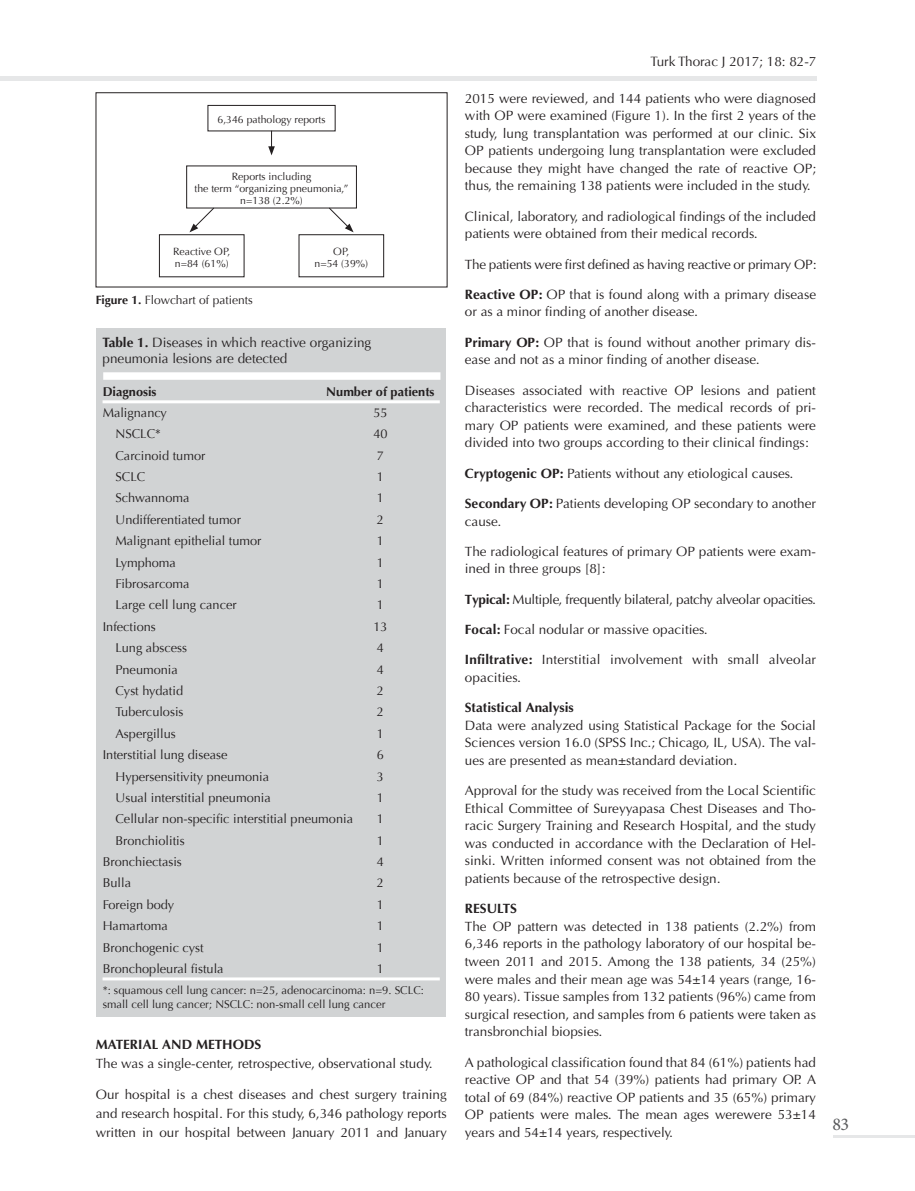
<style>
.page{position:relative;width:915px;height:1191px;background:#fff}
.page>*{position:absolute;margin:0;border:0;box-sizing:border-box;transform-origin:0 0}
.t1{font:18px "Minion Pro";color:#58595b}
.t2{font:13.5px/17.5px "Optima Normal Tr";color:#231f20;text-align:justify}
.t3{font:13.5px "Optima Normal Tr";letter-spacing:-.02em;color:#231f20}
.t4{font:13.5px/16.2px "Optima";color:#231f20}
.t5{font:13.5px "Optima Bold Tr";color:#231f20}
.t6{font:12.75px "Optima";color:#231f20}
.t7{font:700 12.75px "Optima";color:#231f20}
.t8{font:12px "Optima";color:#231f20}
.t9{font:11.25px/14.2px "Optima";color:#231f20}
.t10{font:10.5px/12px "Optima";color:#231f20;text-align:center}
.s1{font-weight:700}
.s2{font-family:"Optima Bold Tr"}
</style>
<div class="page">
<div style="left:96px;top:92px;width:351px;height:195px;border:1px solid #231f20"></div>
<div style="left:208px;top:105px;width:127px;height:26px;border:1px solid #231f20"></div>
<div style="left:159px;top:234px;width:85px;height:43px;border:1px solid #231f20"></div>
<div style="left:299px;top:234px;width:85px;height:43px;border:1px solid #231f20"></div>
<svg style="left:268px;top:131px;width:7px;height:24px"></svg>
<svg style="left:189px;top:207px;width:25px;height:25px"></svg>
<svg style="left:328px;top:207px;width:25px;height:25px"></svg>
<div style="left:96px;top:328px;width:349px;height:689px;background:#d1d3d4"></div>
<div style="left:103px;top:372px;width:337px;height:8px;background:#fff"></div>
<hr style="left:102px;top:400px;width:337px;height:3px;background:#fff">
<hr style="left:102px;top:977px;width:337px;height:3px;background:#fff">
<hr style="left:0;top:77px;width:816px;height:4px;background:#e6e7e8">
<hr style="left:833px;top:1135px;width:81px;height:3px;background:#e6e7e8">
<p class="t10" style="left:217px;top:114px;width:109px">6,346 pathology reports</p>
<p class="t10" style="left:194px;top:170px;width:156px">Reports including<br>the term “organizing pneumonia,” n=138 (2.2%)</p>
<p class="t10" style="left:173px;top:245px;width:59px;text-align:left">Reactive OP, n=84 (61%)</p>
<p class="t10" style="left:314px;top:245px;width:55px">OP,<br>n=54 (39%)</p>
<p class="t8" style="left:96px;top:293px;width:158px"><span class="s1">Figure 1.</span> Flowchart of patients</p>
<p class="t4" style="left:102px;top:334px;width:270px"><span class="s1">Table 1.</span> Diseases in which reactive organizing pneumonia lesions are detected</p>
<p class="t7" style="left:103px;top:384px;width:55px">Diagnosis</p>
<p class="t7" style="left:326px;top:384px;width:110px">Number of patients</p>
<p class="t6" style="left:103px;top:405px;width:66px">Malignancy</p>
<p class="t6" style="left:373px;top:405px;width:16px">55</p>
<p class="t6" style="left:115px;top:426px;width:47px">NSCLC*</p>
<p class="t6" style="left:373px;top:426px;width:16px">40</p>
<p class="t6" style="left:115px;top:448px;width:91px">Carcinoid tumor</p>
<p class="t6" style="left:377px;top:448px;width:9px">7</p>
<p class="t6" style="left:115px;top:469px;width:31px">SCLC</p>
<p class="t6" style="left:377px;top:469px;width:9px">1</p>
<p class="t6" style="left:115px;top:491px;width:75px">Schwannoma</p>
<p class="t6" style="left:377px;top:491px;width:9px">1</p>
<p class="t6" style="left:115px;top:512px;width:127px">Undifferentiated tumor</p>
<p class="t6" style="left:377px;top:512px;width:9px">2</p>
<p class="t6" style="left:115px;top:533px;width:147px">Malignant epithelial tumor</p>
<p class="t6" style="left:377px;top:533px;width:9px">1</p>
<p class="t6" style="left:115px;top:555px;width:62px">Lymphoma</p>
<p class="t6" style="left:377px;top:555px;width:9px">1</p>
<p class="t6" style="left:115px;top:576px;width:76px">Fibrosarcoma</p>
<p class="t6" style="left:377px;top:576px;width:9px">1</p>
<p class="t6" style="left:115px;top:597px;width:123px">Large cell lung cancer</p>
<p class="t6" style="left:377px;top:597px;width:9px">1</p>
<p class="t6" style="left:103px;top:619px;width:55px">Infections</p>
<p class="t6" style="left:373px;top:619px;width:16px">13</p>
<p class="t6" style="left:115px;top:640px;width:73px">Lung abscess</p>
<p class="t6" style="left:377px;top:640px;width:9px">4</p>
<p class="t6" style="left:115px;top:662px;width:64px">Pneumonia</p>
<p class="t6" style="left:377px;top:662px;width:9px">4</p>
<p class="t6" style="left:115px;top:683px;width:69px">Cyst hydatid</p>
<p class="t6" style="left:377px;top:683px;width:9px">2</p>
<p class="t6" style="left:115px;top:704px;width:70px">Tuberculosis</p>
<p class="t6" style="left:377px;top:704px;width:9px">2</p>
<p class="t6" style="left:115px;top:726px;width:62px">Aspergillus</p>
<p class="t6" style="left:377px;top:726px;width:9px">1</p>
<p class="t6" style="left:103px;top:747px;width:126px">Interstitial lung disease</p>
<p class="t6" style="left:377px;top:747px;width:9px">6</p>
<p class="t6" style="left:115px;top:769px;width:155px">Hypersensitivity pneumonia</p>
<p class="t6" style="left:377px;top:769px;width:9px">3</p>
<p class="t6" style="left:115px;top:790px;width:157px">Usual interstitial pneumonia</p>
<p class="t6" style="left:377px;top:790px;width:9px">1</p>
<p class="t6" style="left:115px;top:811px;width:239px">Cellular non-specific interstitial pneumonia</p>
<p class="t6" style="left:377px;top:811px;width:9px">1</p>
<p class="t6" style="left:115px;top:833px;width:71px">Bronchiolitis</p>
<p class="t6" style="left:377px;top:833px;width:9px">1</p>
<p class="t6" style="left:103px;top:854px;width:81px">Bronchiectasis</p>
<p class="t6" style="left:377px;top:854px;width:9px">4</p>
<p class="t6" style="left:103px;top:875px;width:30px">Bulla</p>
<p class="t6" style="left:377px;top:875px;width:9px">2</p>
<p class="t6" style="left:103px;top:897px;width:73px">Foreign body</p>
<p class="t6" style="left:377px;top:897px;width:9px">1</p>
<p class="t6" style="left:103px;top:918px;width:67px">Hamartoma</p>
<p class="t6" style="left:377px;top:918px;width:9px">1</p>
<p class="t6" style="left:103px;top:940px;width:102px">Bronchogenic cyst</p>
<p class="t6" style="left:377px;top:940px;width:9px">1</p>
<p class="t6" style="left:103px;top:961px;width:122px">Bronchopleural fistula</p>
<p class="t6" style="left:377px;top:961px;width:9px">1</p>
<p class="t9" style="left:103px;top:982px;width:323px">*: squamous cell lung cancer: n=25, adenocarcinoma: n=9. SCLC: small cell lung cancer; NSCLC: non-small cell lung cancer</p>
<p class="t5" style="left:96px;top:1035px;width:167px">MATERIAL AND METHODS</p>
<p class="t2" style="left:96px;top:1054px;width:338px">The was a single-center, retrospective, observational study.</p>
<p class="t2" style="left:96px;top:1085px;width:352px;line-height:18.9px">Our hospital is a chest diseases and chest surgery training and research hospital. For this study, 6,346 pathology reports written in our hospital between January 2011 and January</p>
<p class="t4" style="left:650px;top:54px;width:167px">Turk Thorac J 2017; 18: 82-7</p>
<p class="t2" style="left:464px;top:89px;width:352px">2015 were reviewed, and 144 patients who were diagnosed with OP were examined (Figure 1). In the first 2 years of the study, lung transplantation was performed at our clinic. Six OP patients undergoing lung transplantation were excluded because they might have changed the rate of reactive OP; thus, the remaining 138 patients were included in the study.</p>
<p class="t2" style="left:464px;top:207px;width:352px">Clinical, laboratory, and radiological findings of the included patients were obtained from their medical records.</p>
<p class="t3" style="left:464px;top:256px;width:352px">The patients were first defined as having reactive or primary OP:</p>
<p class="t2" style="left:464px;top:285px;width:352px"><span class="s2">Reactive OP:</span> OP that is found along with a primary disease or as a minor finding of another disease.</p>
<p class="t2" style="left:464px;top:333px;width:352px"><span class="s2">Primary OP:</span> OP that is found without another primary dis&shy;ease and not as a minor finding of another disease.</p>
<p class="t2" style="left:464px;top:381px;width:352px">Diseases associated with reactive OP lesions and patient characteristics were recorded. The medical records of pri&shy;mary OP patients were examined, and these patients were divided into two groups according to their clinical findings:</p>
<p class="t2" style="left:464px;top:464px;width:330px"><span class="s2">Cryptogenic OP:</span> Patients without any etiological causes.</p>
<p class="t2" style="left:464px;top:494px;width:352px"><span class="s2">Secondary OP:</span> Patients developing OP secondary to another cause.</p>
<p class="t2" style="left:464px;top:542px;width:352px">The radiological features of primary OP patients were exam&shy;ined in three groups [8]:</p>
<p class="t3" style="left:464px;top:591px;width:352px"><span class="s2">Typical:</span> Multiple, frequently bilateral, patchy alveolar opacities.</p>
<p class="t2" style="left:464px;top:620px;width:244px"><span class="s2">Focal:</span> Focal nodular or massive opacities.</p>
<p class="t2" style="left:464px;top:651px;width:352px"><span class="s2">Infiltrative:</span> Interstitial involvement with small alveolar opacities.</p>
<p class="t5" style="left:464px;top:699px;width:110px">Statistical Analysis</p>
<p class="t2" style="left:464px;top:716px;width:352px">Data were analyzed using Statistical Package for the Social Sciences version 16.0 (SPSS Inc.; Chicago, IL, USA). The val&shy;ues are presented as mean±standard deviation.</p>
<p class="t2" style="left:464px;top:782px;width:352px">Approval for the study was received from the Local Scientific Ethical Committee of Sureyyapasa Chest Diseases and Tho&shy;racic Surgery Training and Research Hospital, and the study was conducted in accordance with the Declaration of Hel&shy;sinki. Written informed consent was not obtained from the patients because of the retrospective design.</p>
<p class="t5" style="left:464px;top:900px;width:54px">RESULTS</p>
<p class="t2" style="left:464px;top:917px;width:352px">The OP pattern was detected in 138 patients (2.2%) from 6,346 reports in the pathology laboratory of our hospital be&shy;tween 2011 and 2015. Among the 138 patients, 34 (25%) were males and their mean age was 54±14 years (range, 16- 80 years). Tissue samples from 132 patients (96%) came from surgical resection, and samples from 6 patients were taken as transbronchial biopsies.</p>
<p class="t2" style="left:464px;top:1053px;width:352px">A pathological classification found that 84 (61%) patients had reactive OP and that 54 (39%) patients had primary OP. A total of 69 (84%) reactive OP patients and 35 (65%) primary OP patients were males. The mean ages werewere 53±14 years and 54±14 years, respectively.</p>
<h1 class="t1" style="left:832px;top:1112px;width:18px">83</h1>
</div>
